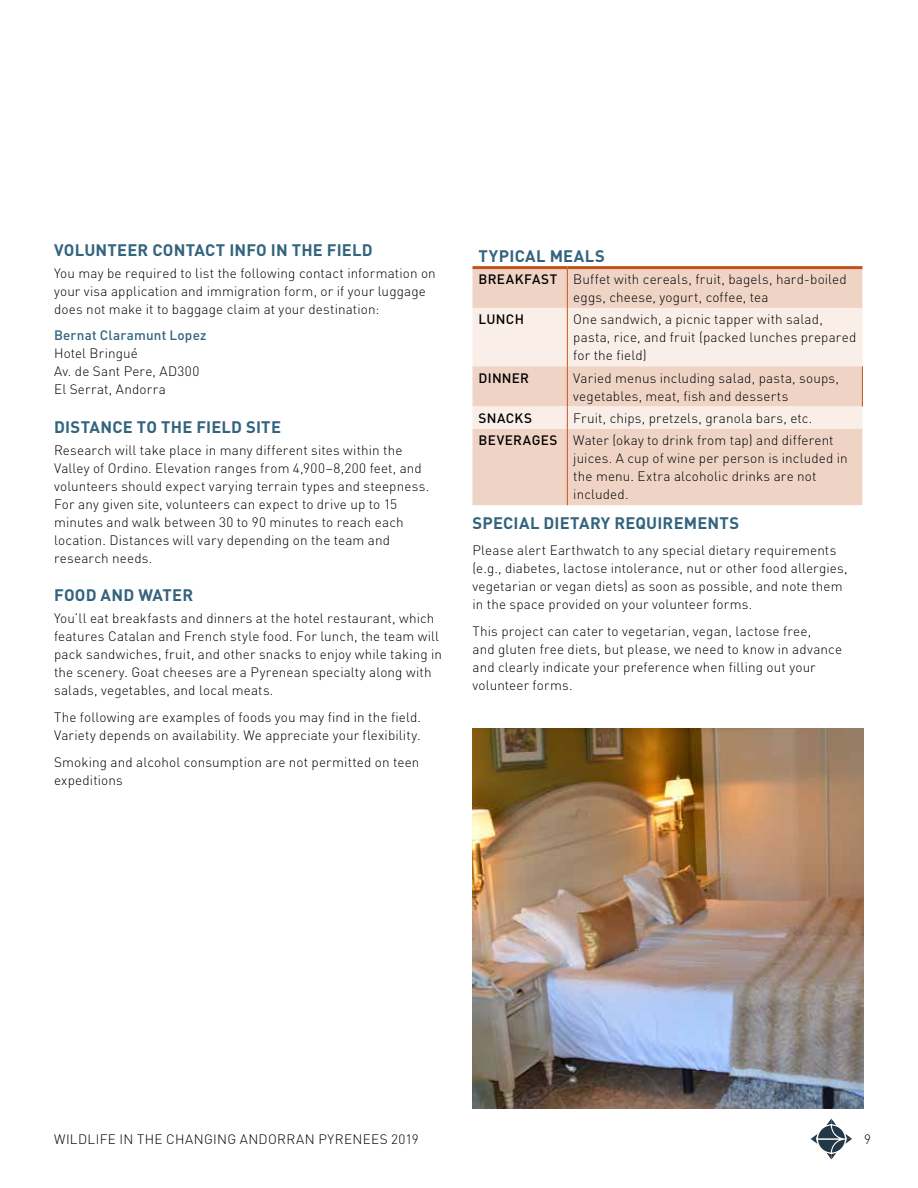
<style>
.page{position:relative;width:918px;height:1188px;background:#fff}
.page>*{position:absolute;margin:0;border:0;box-sizing:border-box;transform-origin:0 0}
.t1{font:700 16.5px "DINOT";letter-spacing:.01em;color:#33647e}
.t2{font:700 16.5px "DINOT";letter-spacing:.03em;color:#33647e}
.t3{font:300 13.5px/18px "DINOT";letter-spacing:.01em;color:#000}
.t4{font:500 13.5px "DINOT";letter-spacing:.01em;color:#33647e}
.t5{font:500 13.5px "DINOT";letter-spacing:.02em;color:#000}
.s1{font-weight:500}
</style>
<div class="page">
<div style="left:472px;top:269px;width:390px;height:236px;background:#efd4c6"></div>
<svg style="left:472px;top:308px;width:390px;height:121px;background:#f5e5dc"></svg>
<hr style="left:567px;top:308px;width:1px;height:58px;background:#c1531b">
<hr style="left:472px;top:266px;width:95px;height:3px;background:#c1531b">
<hr style="left:567px;top:266px;width:295px;height:3px;background:#c1531b">
<hr style="left:567px;top:269px;width:1px;height:39px;background:#c1531b">
<hr style="left:567px;top:429px;width:1px;height:76px;background:#c1531b">
<svg style="left:567px;top:407px;width:1px;height:22px"></svg>
<hr style="left:567px;top:366px;width:1px;height:41px;background:#c1531b">
<hr style="left:862px;top:366px;width:1px;height:41px;background:#c1531b">
<svg style="left:811px;top:1119px;width:41px;height:41px"></svg>
<img style="left:473px;top:728px;width:391px;height:380px">
<p class="t1" style="left:54px;top:237px;width:320px">VOLUNTEER CONTACT INFO IN THE FIELD</p>
<p class="t3" style="left:54px;top:263px;width:383px">You may be required to list the following contact information on your visa application and immigration form, or if your luggage does not make it to baggage claim at your destination:</p>
<p class="t4" style="left:54px;top:325px;width:154px">Bernat Claramunt Lopez</p>
<p class="t3" style="left:54px;top:344px;width:147px">Hotel Bringué<br>Av. de Sant Pere, AD300<br>El Serrat, Andorra</p>
<p class="t1" style="left:54px;top:414px;width:228px">DISTANCE TO THE FIELD SITE</p>
<p class="t3" style="left:54px;top:440px;width:377px">Research will take place in many different sites within the Valley of Ordino. Elevation ranges from 4,900–8,200 feet, and volunteers should expect varying terrain types and steepness.<br>For any given site, volunteers can expect to drive up to 15 minutes and walk between 30 to 90 minutes to reach each location. Distances will vary depending on the team and research needs.</p>
<p class="t1" style="left:54px;top:582px;width:140px">FOOD AND WATER</p>
<p class="t3" style="left:54px;top:608px;width:390px">You’ll eat breakfasts and dinners at the hotel restaurant, which features Catalan and French style food. For lunch, the team will pack sandwiches, fruit, and other snacks to enjoy while taking in the scenery. Goat cheeses are a Pyrenean specialty along with salads, vegetables, and local meats.</p>
<p class="t3" style="left:54px;top:707px;width:368px">The following are examples of foods you may find in the field.<br>Variety depends on availability. We appreciate your flexibility.</p>
<p class="t3" style="left:54px;top:752px;width:367px">Smoking and alcohol consumption are not permitted on teen expeditions</p>
<p class="t2" style="left:479px;top:243px;width:128px">TYPICAL MEALS</p>
<p class="t3" style="left:573px;top:269px;width:275px;text-indent:-95px"><span class="s1">BREAKFAST</span> Buffet with cereals, fruit, bagels, hard-boiled eggs, cheese, yogurt, coffee, tea</p>
<p class="t5" style="left:479px;top:309px;width:47px">LUNCH</p>
<p class="t3" style="left:573px;top:309px;width:285px">One sandwich, a picnic tapper with salad, pasta, rice, and fruit (packed lunches prepared for the field)</p>
<p class="t5" style="left:479px;top:367px;width:52px">DINNER</p>
<p class="t3" style="left:573px;top:368px;width:267px">Varied menus including salad, pasta, soups, vegetables, meat, fish and desserts</p>
<p class="t5" style="left:479px;top:408px;width:55px">SNACKS</p>
<p class="t3" style="left:479px;top:406px;width:357px;line-height:22.4px;text-indent:95px">Fruit, chips, pretzels, granola bars, etc.<br><span class="s1">BEVERAGES</span> Water (okay to drink from tap) and different</p>
<p class="t3" style="left:573px;top:448px;width:276px">juices. A cup of wine per person is included in the menu. Extra alcoholic drinks are not included.</p>
<p class="t1" style="left:473px;top:510px;width:268px">SPECIAL DIETARY REQUIREMENTS</p>
<p class="t3" style="left:473px;top:541px;width:377px">Please alert Earthwatch to any special dietary requirements (e.g., diabetes, lactose intolerance, nut or other food allergies, vegetarian or vegan diets) as soon as possible, and note them in the space provided on your volunteer forms.</p>
<p class="t3" style="left:473px;top:621px;width:371px">This project can cater to vegetarian, vegan, lactose free,<br>and gluten free diets, but please, we need to know in advance and clearly indicate your preference when filling out your volunteer forms.</p>
<p class="t3" style="left:54px;top:1129px;width:366px">WILDLIFE IN THE CHANGING ANDORRAN PYRENEES 2019</p>
<p class="t3" style="left:864px;top:1129px;width:8px">9</p>
</div>
